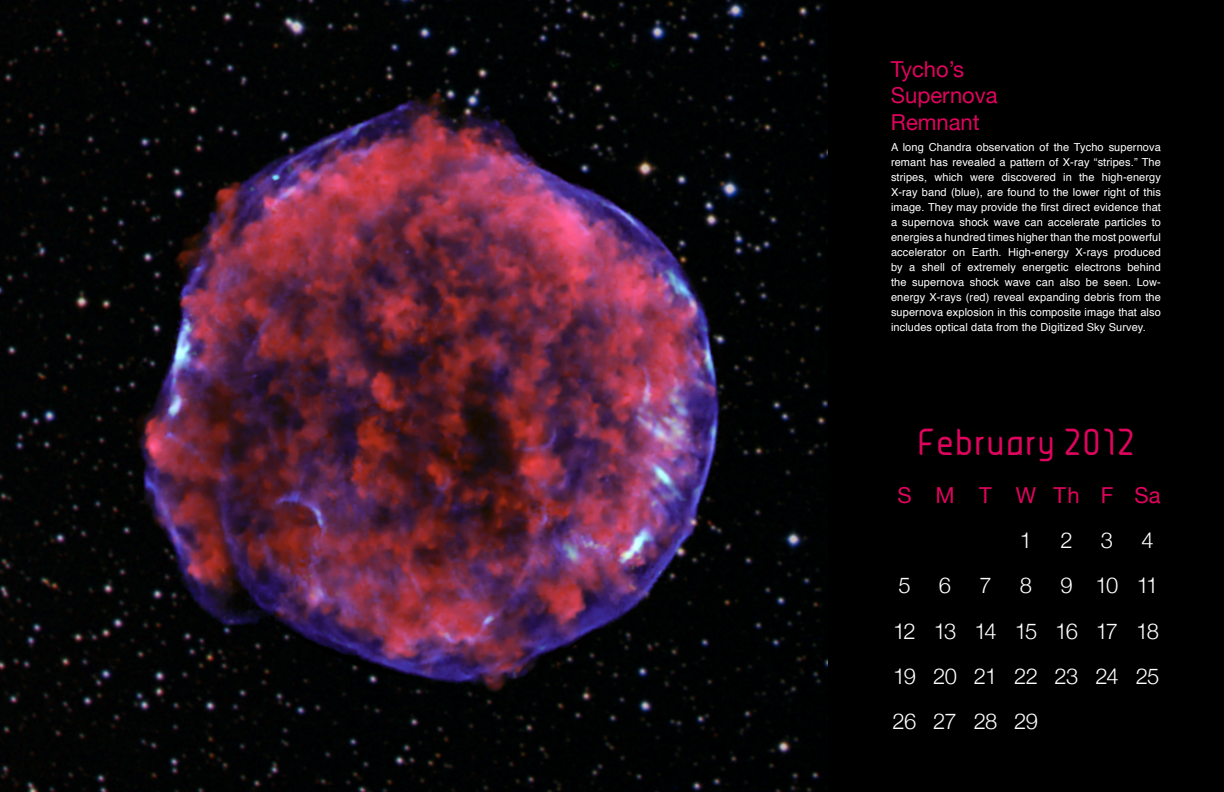
<style>
.page{position:relative;width:1224px;height:792px;background:#000}
.page>*{position:absolute;margin:0;border:0;box-sizing:border-box;transform-origin:0 0}
.t1{font:30px "JUICE Regular";color:#df045d}
.t2{font:300 22px "Helvetica Neue";letter-spacing:-.065em;color:#fff}
.t3{font:22px/26.4px "Helvetica Neue";color:#df045d}
.t4{font:300 22px "Helvetica Neue";letter-spacing:-.04em;color:#fff}
.t5{font:11px/15px "Helvetica";letter-spacing:.01em;color:#fff;text-align:justify}
</style>
<div class="page">
<img style="left:0;top:0;width:828px;height:792px">
<h1 class="t3" style="left:891px;top:56px;width:108px">Tycho’s<br>Supernova<br>Remnant</h1>
<p class="t5" style="left:891px;top:140px;width:271px">A long Chandra observation of the Tycho supernova remant has revealed a pattern of X-ray “stripes.” The stripes, which were discovered in the high-energy X-ray band (blue), are found to the lower right of this</p>
<p class="t5" style="left:891px;top:200px;width:271px">image. They may provide the first direct evidence that</p>
<p class="t5" style="left:891px;top:215px;width:271px">a supernova shock wave can accelerate particles to energies a hundred times higher than the most powerful accelerator on Earth. High-energy X-rays produced by a shell of extremely energetic electrons behind the supernova shock wave can also be seen. Low&shy;energy X-rays (red) reveal expanding debris from the supernova explosion in this composite image that also includes optical data from the Digitized Sky Survey.</p>
<p class="t1" style="left:917px;top:429px;width:220px">February 2012</p>
<p class="t3" style="left:897px;top:481px;width:265px">S M T WTh F Sa</p>
<p class="t2" style="left:1020px;top:527px;width:14px">1</p>
<p class="t2" style="left:1060px;top:527px;width:14px">2</p>
<p class="t2" style="left:1101px;top:527px;width:14px">3</p>
<p class="t2" style="left:1141px;top:527px;width:14px">4</p>
<p class="t2" style="left:898px;top:572px;width:14px">5</p>
<p class="t2" style="left:939px;top:572px;width:14px">6</p>
<p class="t2" style="left:979px;top:572px;width:14px">7</p>
<p class="t2" style="left:1020px;top:572px;width:14px">8</p>
<p class="t2" style="left:1060px;top:572px;width:99px">9 10 11</p>
<p class="t2" style="left:893px;top:617px;width:267px">12 13 14 15 16 17 18</p>
<p class="t4" style="left:893px;top:663px;width:268px">19 20 21 22 23 24 25</p>
<p class="t2" style="left:893px;top:708px;width:147px">26 27 28 29</p>
</div>
